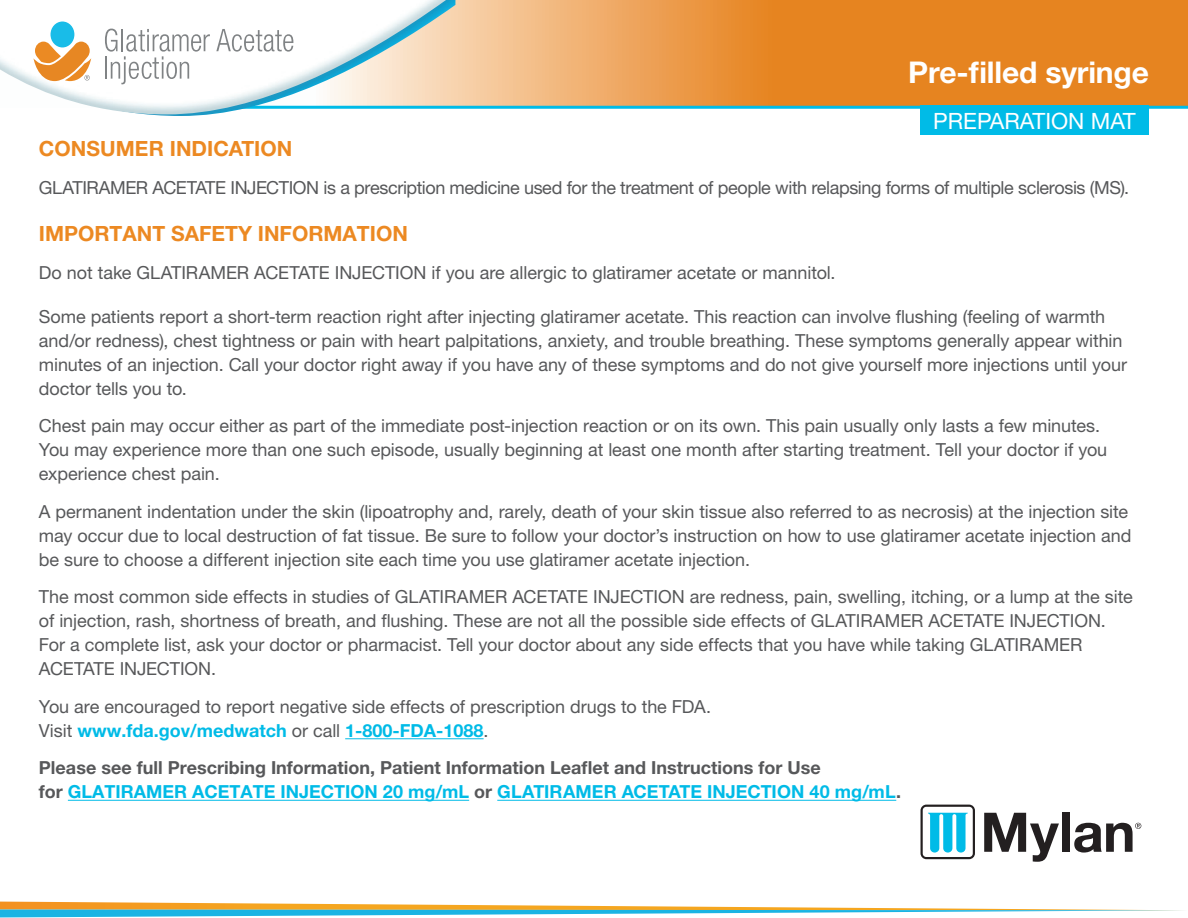
<style>
.page{position:relative;width:1188px;height:918px;background:#fff}
.page>*{position:absolute;margin:0;border:0;box-sizing:border-box;transform-origin:0 0}
.t1{font:700 30px "Helvetica Neue LT Std";letter-spacing:-.005em;color:#fff}
.t2{font:22.5px "Helvetica Neue LT Std";color:#fff}
.t3{font:700 21px "Helvetica Neue LT Std";color:#ec8922}
.t4{font:18px/24px "Helvetica Neue LT Std";letter-spacing:-.005em;color:#57585a}
.t5{font:700 18px/24px "Helvetica Neue LT Std";color:#57585a}
.t6{font:18px "Helvetica Neue LT Std";letter-spacing:-.025em;color:#57585a}
.s1{font-weight:700;color:#00bbe7}
.s2{color:#00bbe7}
</style>
<div class="page">
<hr style="left:345px;top:738px;width:139px;height:1px;background:#00bbe7">
<hr style="left:68px;top:800px;width:401px;height:1px;background:#00bbe7">
<hr style="left:497px;top:800px;width:399px;height:1px;background:#00bbe7">
<svg style="left:455px;top:0;width:733px;height:106px;background:#e8943f"></svg>
<hr style="left:122px;top:106px;width:1066px;height:3px;background:#00bbe7">
<img style="left:144px;top:0;width:311px;height:116px">
<img style="left:0;top:0;width:446px;height:114px">
<div style="left:51px;top:22px;width:23px;height:25px;background:#19bce8;border-radius:50%"></div>
<svg style="left:216px;top:29px;width:77px;height:23px"></svg>
<svg style="left:105px;top:29px;width:105px;height:55px"></svg>
<svg style="left:33px;top:42px;width:58px;height:39px"></svg>
<svg style="left:0;top:902px;width:1181px;height:15px"></svg>
<div style="left:920px;top:106px;width:229px;height:29px;background:#00bbe7"></div>
<svg style="left:984px;top:813px;width:75px;height:49px"></svg>
<div style="left:1062px;top:813px;width:8px;height:39px;background:#231f20"></div>
<svg style="left:921px;top:805px;width:54px;height:54px"></svg>
<svg style="left:1074px;top:823px;width:67px;height:30px"></svg>
<h1 class="t1" style="left:908px;top:53px;width:242px">Pre-filled syringe</h1>
<p class="t2" style="left:933px;top:107px;width:204px">PREPARATION MAT</p>
<p class="t3" style="left:39px;top:136px;width:255px">CONSUMER INDICATION</p>
<p class="t6" style="left:39px;top:177px;width:1092px">GLATIRAMER ACETATE INJECTION is a prescription medicine used for the treatment of people with relapsing forms of multiple sclerosis (MS).</p>
<p class="t3" style="left:39px;top:221px;width:371px">IMPORTANT SAFETY INFORMATION</p>
<p class="t4" style="left:39px;top:260px;width:798px">Do not take GLATIRAMER ACETATE INJECTION if you are allergic to glatiramer acetate or mannitol.</p>
<p class="t4" style="left:39px;top:304px;width:1090px">Some patients report a short-term reaction right after injecting glatiramer acetate. This reaction can involve flushing (feeling of warmth and/or redness), chest tightness or pain with heart palpitations, anxiety, and trouble breathing. These symptoms generally appear within minutes of an injection. Call your doctor right away if you have any of these symptoms and do not give yourself more injections until your doctor tells you to.</p>
<p class="t4" style="left:39px;top:414px;width:1070px">Chest pain may occur either as part of the immediate post-injection reaction or on its own. This pain usually only lasts a few minutes.<br>You may experience more than one such episode, usually beginning at least one month after starting treatment. Tell your doctor if you experience chest pain.</p>
<p class="t4" style="left:39px;top:499px;width:1094px">A permanent indentation under the skin (lipoatrophy and, rarely, death of your skin tissue also referred to as necrosis) at the injection site may occur due to local destruction of fat tissue. Be sure to follow your doctor’s instruction on how to use glatiramer acetate injection and be sure to choose a different injection site each time you use glatiramer acetate injection.</p>
<p class="t4" style="left:39px;top:585px;width:1095px">The most common side effects in studies of GLATIRAMER ACETATE INJECTION are redness, pain, swelling, itching, or a lump at the site of injection, rash, shortness of breath, and flushing. These are not all the possible side effects of GLATIRAMER ACETATE INJECTION.<br>For a complete list, ask your doctor or pharmacist. Tell your doctor about any side effects that you have while taking GLATIRAMER ACETATE INJECTION.</p>
<p class="t4" style="left:39px;top:694px;width:674px">You are encouraged to report negative side effects of prescription drugs to the FDA.<br>Visit <span class="s1">www.fda.gov/medwatch</span> or call <span class="s1">1-800-FDA-1088</span>.</p>
<p class="t5" style="left:39px;top:756px;width:864px">Please see full Prescribing Information, Patient Information Leaflet and Instructions for Use<br>for <span class="s2">GLATIRAMER ACETATE INJECTION 20 mg/mL</span> or <span class="s2">GLATIRAMER ACETATE INJECTION 40 mg/mL</span>.</p>
</div>
